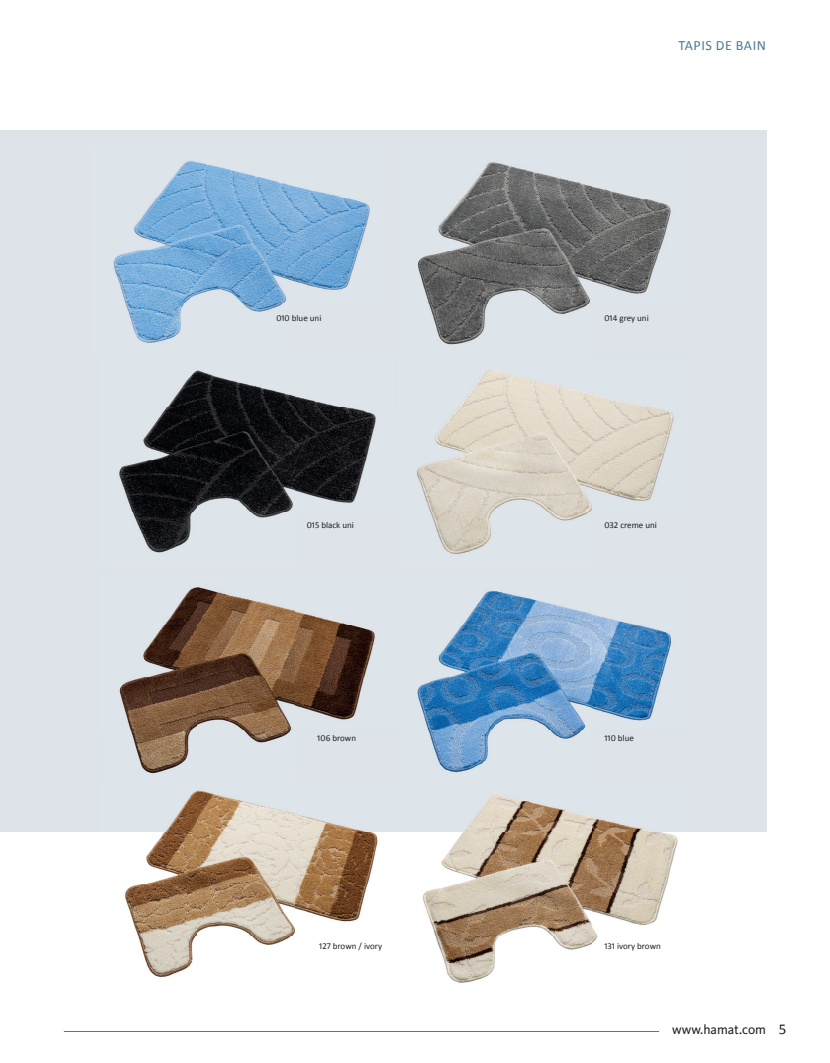
<style>
.page{position:relative;width:830px;height:1063px;background:#fff}
.page>*{position:absolute;margin:0;border:0;box-sizing:border-box;transform-origin:0 0}
.t1{font:14.1px "Calibri";letter-spacing:.04em;color:#4d7a92}
.t2{font:13.5px "Kievit OT";color:#231f20}
.t3{font:9px "Calibri";color:#231f20}
.s1{font-family:"Calibri";font-size:15px}
</style>
<div class="page">
<hr style="left:64px;top:1031px;width:594px;height:1px;background:#4d7a92">
<div style="left:0;top:130px;width:766px;height:702px;background:#dde3e9"></div>
<img style="left:417px;top:591px;width:254px;height:139px">
<img style="left:428px;top:730px;width:66px;height:102px">
<img style="left:550px;top:730px;width:32px;height:9px">
<img style="left:422px;top:832px;width:256px;height:151px">
<img style="left:494px;top:794px;width:159px;height:38px">
<img style="left:428px;top:779px;width:66px;height:4px">
<img style="left:417px;top:162px;width:257px;height:392px">
<img style="left:119px;top:587px;width:256px;height:143px">
<img style="left:130px;top:730px;width:68px;height:102px">
<img style="left:244px;top:730px;width:47px;height:13px">
<img style="left:125px;top:832px;width:253px;height:145px">
<img style="left:198px;top:790px;width:168px;height:42px">
<img style="left:130px;top:779px;width:68px;height:4px">
<img style="left:119px;top:370px;width:257px;height:183px">
<img style="left:113px;top:161px;width:257px;height:182px">
<h1 class="t1" style="left:678px;top:36px;width:89px">TAPIS DE BAIN</h1>
<p class="t3" style="left:276px;top:311px;width:47px">010 blue uni</p>
<p class="t3" style="left:306px;top:518px;width:49px">015 black uni</p>
<p class="t3" style="left:604px;top:311px;width:46px">014 grey uni</p>
<p class="t3" style="left:604px;top:518px;width:54px">032 creme uni</p>
<p class="t3" style="left:317px;top:732px;width:40px">106 brown</p>
<p class="t3" style="left:604px;top:732px;width:31px">110 blue</p>
<p class="t3" style="left:319px;top:940px;width:64px">127 brown / ivory</p>
<p class="t3" style="left:604px;top:940px;width:58px">131 ivory brown</p>
<h2 class="t2" style="left:671px;top:1022px;width:116px">www.hamat.com <span class="s1">5</span></h2>
</div>
